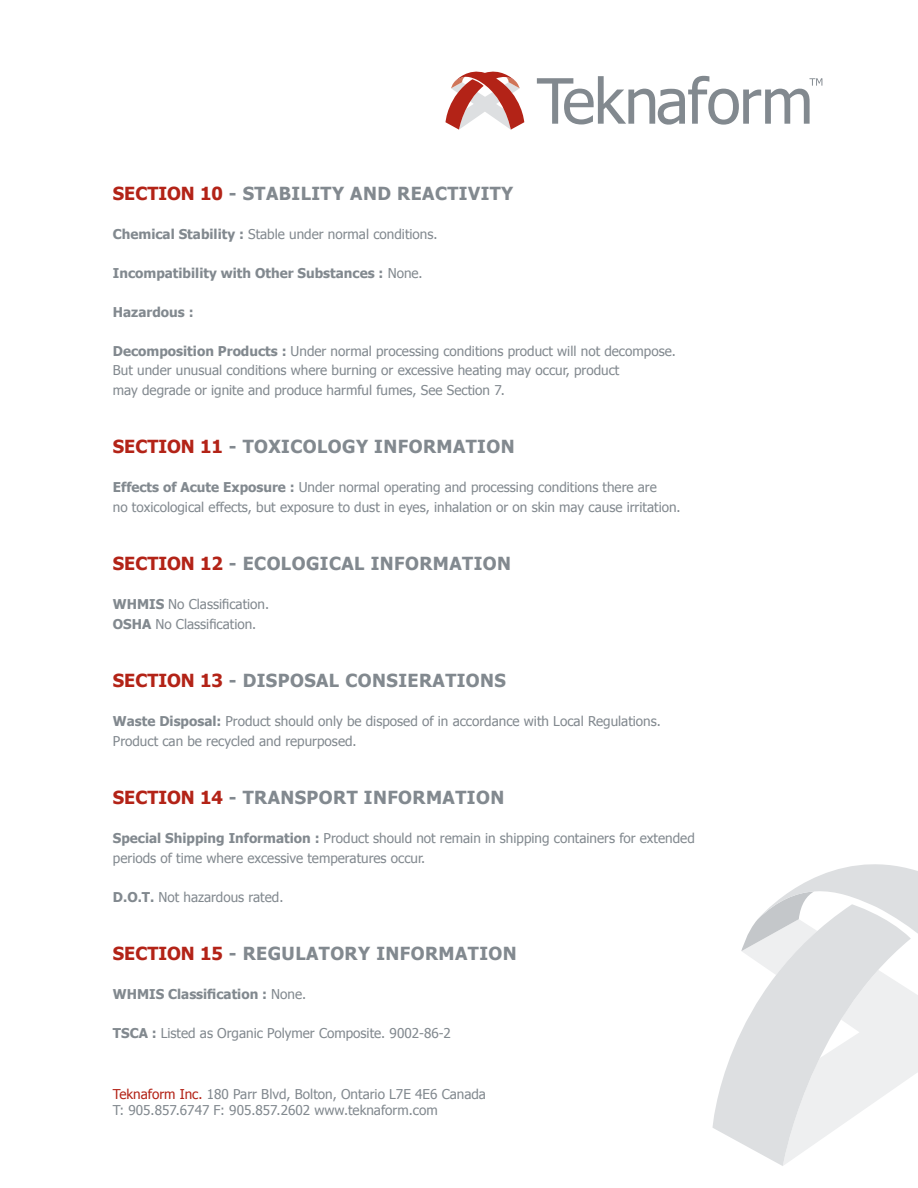
<style>
.page{position:relative;width:918px;height:1188px;background:#fff}
.page>*{position:absolute;margin:0;border:0;box-sizing:border-box;transform-origin:0 0}
.t1{font:700 18px "Tahoma";letter-spacing:.025em;color:#82898f}
.t2{font:13.5px/19.5px "Tahoma";color:#82898f}
.t3{font:700 13.5px "Tahoma";color:#82898f}
.s1{color:#b32317}
.s2{font-weight:700}
.s3{font-weight:400}
</style>
<div class="page">
<svg style="left:537px;top:76px;width:285px;height:49px"></svg>
<svg style="left:445px;top:71px;width:79px;height:59px"></svg>
<svg style="left:713px;top:1033px;width:28px;height:110px;fill:#dddfe1"></svg>
<svg style="left:741px;top:920px;width:16px;height:232px"></svg>
<svg style="left:757px;top:864px;width:161px;height:302px"></svg>
<h1 class="t1" style="left:113px;top:181px;width:402px"><span class="s1">SECTION 10</span> - STABILITY AND REACTIVITY</h1>
<p class="t2" style="left:113px;top:223px;width:326px"><span class="s2">Chemical Stability :</span> Stable under normal conditions.</p>
<p class="t3" style="left:113px;top:263px;width:311px">Incompatibility with Other Substances : <span class="s3">None.</span></p>
<p class="t3" style="left:113px;top:302px;width:82px">Hazardous :</p>
<p class="t2" style="left:113px;top:340px;width:564px"><span class="s2">Decomposition Products :</span> Under normal processing conditions product will not decompose.<br>But under unusual conditions where burning or excessive heating may occur, product<br>may degrade or ignite and produce harmful fumes, See Section 7.</p>
<h1 class="t1" style="left:113px;top:434px;width:403px"><span class="s1">SECTION 11</span> - TOXICOLOGY INFORMATION</h1>
<p class="t2" style="left:113px;top:477px;width:569px"><span class="s2">Effects of Acute Exposure :</span> Under normal operating and processing conditions there are<br>no toxicological effects, but exposure to dust in eyes, inhalation or on skin may cause irritation.</p>
<h1 class="t1" style="left:113px;top:551px;width:400px"><span class="s1">SECTION 12</span> - ECOLOGICAL INFORMATION</h1>
<p class="t2" style="left:113px;top:594px;width:158px"><span class="s2">WHMIS</span> No Classification.<br><span class="s2">OSHA</span> No Classification.</p>
<h1 class="t1" style="left:113px;top:668px;width:395px"><span class="s1">SECTION 13</span> - DISPOSAL CONSIERATIONS</h1>
<p class="t2" style="left:113px;top:711px;width:550px"><span class="s2">Waste Disposal:</span> Product should only be disposed of in accordance with Local Regulations.<br>Product can be recycled and repurposed.</p>
<h1 class="t1" style="left:113px;top:785px;width:393px"><span class="s1">SECTION 14</span> - TRANSPORT INFORMATION</h1>
<p class="t2" style="left:113px;top:828px;width:583px"><span class="s2">Special Shipping Information :</span> Product should not remain in shipping containers for extended periods of time where excessive temperatures occur.</p>
<p class="t2" style="left:113px;top:886px;width:172px"><span class="s2">D.O.T.</span> Not hazardous rated.</p>
<h1 class="t1" style="left:113px;top:941px;width:405px"><span class="s1">SECTION 15</span> - REGULATORY INFORMATION</h1>
<p class="t3" style="left:113px;top:985px;width:195px">WHMIS Classification : <span class="s3">None.</span></p>
<p class="t2" style="left:113px;top:1023px;width:340px"><span class="s2">TSCA :</span> Listed as Organic Polymer Composite. 9002-86-2</p>
<p class="t2" style="left:113px;top:1085px;width:375px;line-height:16.2px"><span class="s1">Teknaform Inc.</span> 180 Parr Blvd, Bolton, Ontario L7E 4E6 Canada<br>T: 905.857.6747 F: 905.857.2602 www.teknaform.com</p>
</div>
